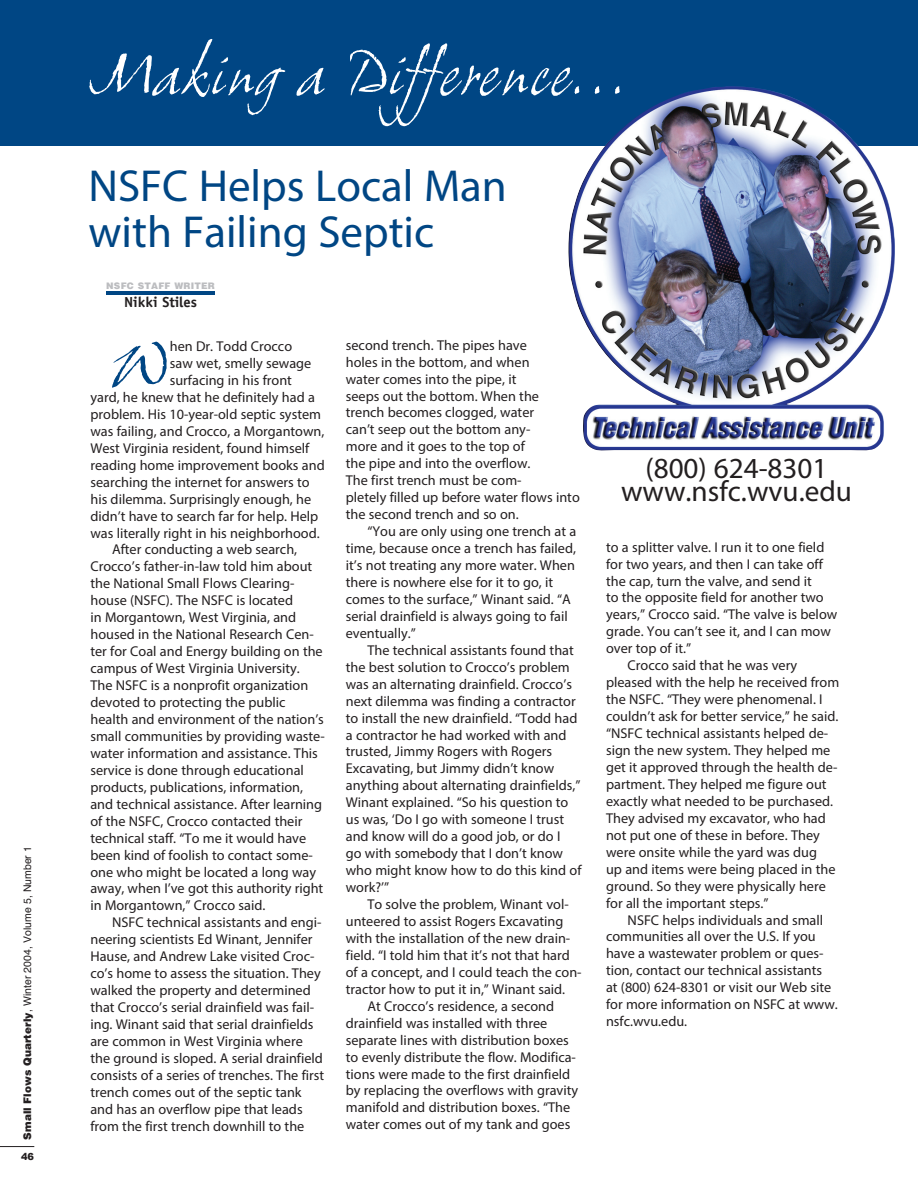
<style>
.page{position:relative;width:918px;height:1188px;background:#fff}
.page>*{position:absolute;margin:0;border:0;box-sizing:border-box;transform-origin:0 0}
.Body_Text_SUBHEAD_12{font:italic 60.6px "Grimshaw Hand ITC";color:#fff}
.t1{font:italic 59.85px "Grimshaw Hand ITC";color:#004684}
.Body_Text_SUBHEAD_12-2{font:45px/46.5px "Myriad Pro";color:#004684}
.t2{font:29.25px "Myriad Pro";color:#231f20}
.by_line{font:700 14.55px "Officina Sans";color:#231f20}
.t3{font:14.25px/17px "Myriad Pro";color:#231f20}
.t4{font:10.5px "Helvetica";color:#231f20}
.t5{font:900 9.75px "Arial";color:#231f20}
.Contributing_Writer{font:900 9px "Helvetica";letter-spacing:.025em;color:#bcbdc0}
.s1{font-weight:900}
</style>
<div class="page">
<div style="left:0;top:0;width:918px;height:145px;background:#004684"></div>
<hr style="left:0;top:1146px;width:34px;height:1px;background:#231f20">
<img style="left:567px;top:86px;width:328px;height:365px">
<hr style="left:106px;top:291px;width:109px;height:3px;background:#004684">
<p class="t4" style="left:19px;top:1140px;width:295px;rotate:-90deg"><span class="s1">Small Flows Quarterly</span>, Winter 2004, Volume 5, Number 1</p>
<p class="t5" style="left:21px;top:1150px;width:15px">46</p>
<p class="Body_Text_SUBHEAD_12" style="left:90px;top:37px;width:545px">Making a Difference…</p>
<p class="Body_Text_SUBHEAD_12-2" style="left:88px;top:162px;width:420px">NSFC Helps Local Man with Failing Septic</p>
<p class="Contributing_Writer" style="left:106px;top:280px;width:110px">NSFC STAFF WRITER</p>
<p class="by_line" style="left:124px;top:293px;width:74px">Nikki Stiles</p>
<p class="t1" style="left:112px;top:328px;width:59px">W</p>
<p class="t3" style="left:170px;top:338px;width:124px">hen Dr. Todd Crocco</p>
<p class="t3" style="left:170px;top:355px;width:143px">saw wet, smelly sewage</p>
<p class="t3" style="left:170px;top:371px;width:124px">surfacing in his front</p>
<p class="t3" style="left:90px;top:388px;width:226px">yard, he knew that he definitely had a</p>
<p class="t3" style="left:90px;top:405px;width:232px">problem. His 10-year-old septic system</p>
<p class="t3" style="left:90px;top:422px;width:236px">was failing, and Crocco, a Morgantown,</p>
<p class="t3" style="left:90px;top:439px;width:220px">West Virginia resident, found himself</p>
<p class="t3" style="left:90px;top:456px;width:236px">reading home improvement books and</p>
<p class="t3" style="left:90px;top:473px;width:221px">searching the internet for answers to</p>
<p class="t3" style="left:90px;top:490px;width:222px">his dilemma. Surprisingly enough, he</p>
<p class="t3" style="left:90px;top:507px;width:229px">didn’t have to search far for help. Help</p>
<p class="t3" style="left:90px;top:524px;width:231px">was literally right in his neighborhood.</p>
<p class="t3" style="left:90px;top:541px;width:236px;text-indent:22px">After conducting a web search, Crocco’s father-in-law told him about the National Small Flows Clearing&shy;house (NSFC). The NSFC is located<br>in Morgantown, West Virginia, and housed in the National Research Cen&shy;ter for Coal and Energy building on the campus of West Virginia University.<br>The NSFC is a nonprofit organization devoted to protecting the public health and environment of the nation’s small communities by providing waste&shy;water information and assistance. This service is done through educational products, publications, information, and technical assistance. After learning of the NSFC, Crocco contacted their technical staff. “To me it would have been kind of foolish to contact some&shy;one who might be located a long way away, when I’ve got this authority right in Morgantown,” Crocco said.</p>
<p class="t3" style="left:90px;top:914px;width:235px;text-indent:22px">NSFC technical assistants and engi&shy;neering scientists Ed Winant, Jennifer Hause, and Andrew Lake visited Croc&shy;co’s home to assess the situation. They walked the property and determined that Crocco’s serial drainfield was fail&shy;ing. Winant said that serial drainfields are common in West Virginia where the ground is sloped. A serial drainfield consists of a series of trenches. The first trench comes out of the septic tank and has an overflow pipe that leads from the first trench downhill to the</p>
<p class="t3" style="left:346px;top:336px;width:235px">second trench. The pipes have<br>holes in the bottom, and when<br>water comes into the pipe, it<br>seeps out the bottom. When the trench becomes clogged, water<br>can’t seep out the bottom any-<br>more and it goes to the top of<br>the pipe and into the overflow.<br>The first trench must be com-<br>pletely filled up before water flows into the second trench and so on.</p>
<p class="t3" style="left:346px;top:523px;width:232px;text-indent:22px">“You are only using one trench at a time, because once a trench has failed, it’s not treating any more water. When there is nowhere else for it to go, it comes to the surface,” Winant said. “A serial drainfield is always going to fail eventually.”</p>
<p class="t3" style="left:346px;top:641px;width:237px;text-indent:22px">The technical assistants found that the best solution to Crocco’s problem was an alternating drainfield. Crocco’s next dilemma was finding a contractor to install the new drainfield. “Todd had a contractor he had worked with and trusted, Jimmy Rogers with Rogers Excavating, but Jimmy didn’t know anything about alternating drainfields,” Winant explained. “So his question to us was, ‘Do I go with someone I trust and know will do a good job, or do I<br>go with somebody that I don’t know who might know how to do this kind of work?’”</p>
<p class="t3" style="left:346px;top:896px;width:237px;text-indent:22px">To solve the problem, Winant vol&shy;unteered to assist Rogers Excavating with the installation of the new drain&shy;field. “I told him that it’s not that hard of a concept, and I could teach the con&shy;tractor how to put it in,” Winant said.</p>
<p class="t3" style="left:346px;top:997px;width:234px;text-indent:22px">At Crocco’s residence, a second drainfield was installed with three separate lines with distribution boxes to evenly distribute the flow. Modifica&shy;tions were made to the first drainfield by replacing the overflows with gravity manifold and distribution boxes. “The water comes out of my tank and goes</p>
<p class="t2" style="left:645px;top:450px;width:184px">(800) 624-8301</p>
<p class="t2" style="left:621px;top:473px;width:232px">www.nsfc.wvu.edu</p>
<p class="t3" style="left:606px;top:538px;width:233px">to a splitter valve. I run it to one field for two years, and then I can take off the cap, turn the valve, and send it<br>to the opposite field for another two years,” Crocco said. “The valve is below grade. You can’t see it, and I can mow over top of it.”</p>
<p class="t3" style="left:606px;top:657px;width:235px;text-indent:22px">Crocco said that he was very pleased with the help he received from the NSFC. “They were phenomenal. I couldn’t ask for better service,” he said. “NSFC technical assistants helped de&shy;sign the new system. They helped me get it approved through the health de&shy;partment. They helped me figure out exactly what needed to be purchased.<br>They advised my excavator, who had not put one of these in before. They were onsite while the yard was dug<br>up and items were being placed in the ground. So they were physically here for all the important steps.”</p>
<p class="t3" style="left:606px;top:911px;width:233px;text-indent:22px">NSFC helps individuals and small communities all over the U.S. If you have a wastewater problem or ques&shy;tion, contact our technical assistants<br>at (800) 624-8301 or visit our Web site for more information on NSFC at www. nsfc.wvu.edu.</p>
</div>
